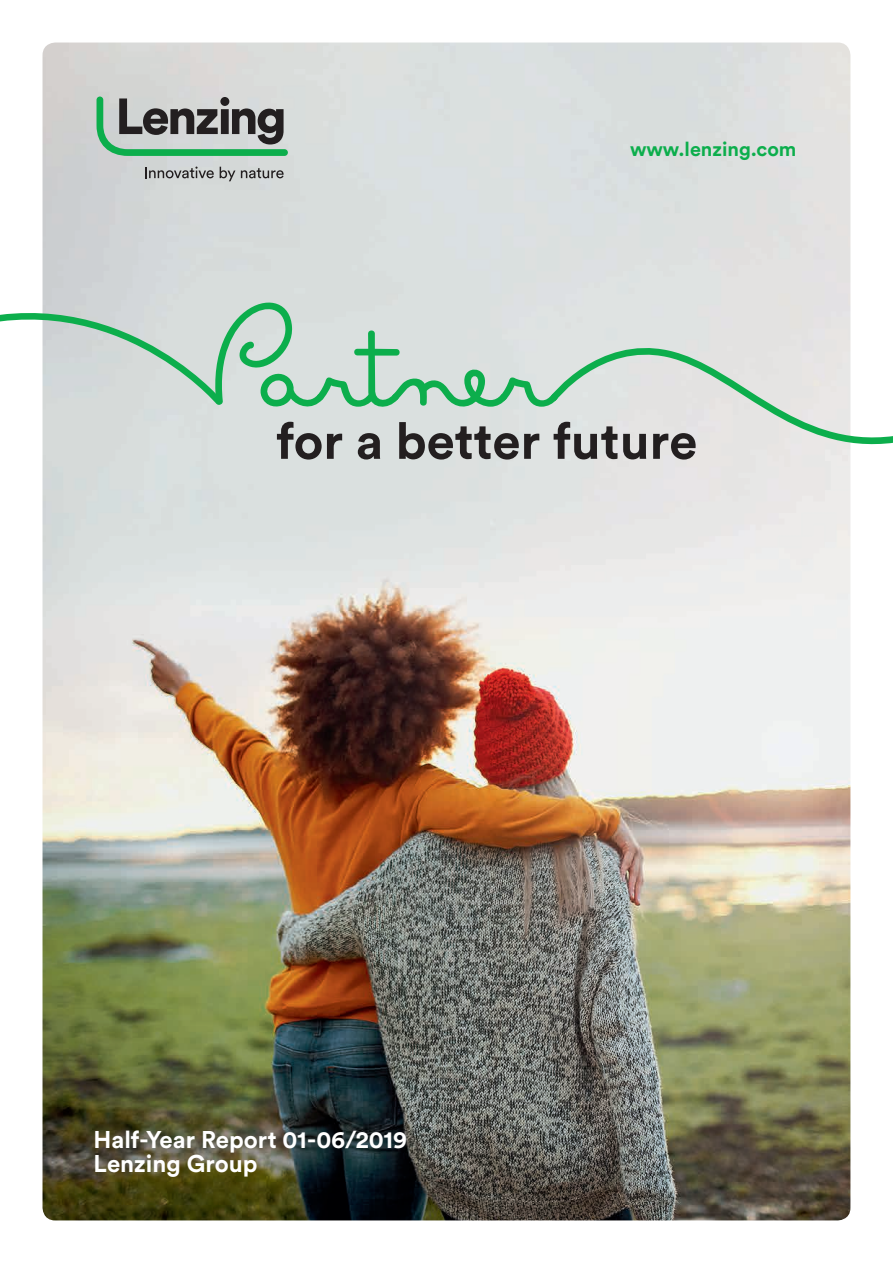
<style>
.page{position:relative;width:893px;height:1263px;background:#fff}
.page>*{position:absolute;margin:0;border:0;box-sizing:border-box;transform-origin:0 0}
.t1{font:141.6px "Masana Script 1 Propia";color:#0cae4c}
.t2{font:700 50.7px "Circular Pro";color:#231f20}
.t3{font:700 24px/24px "Circular Pro";color:#fff}
.t4{font:700 19.8px "Circular Pro";color:#0cae4c}
</style>
<div class="page">
<img style="left:43px;top:43px;width:807px;height:1177px">
<svg style="left:145px;top:167px;width:69px;height:11px"></svg>
<svg style="left:220px;top:167px;width:15px;height:14px"></svg>
<svg style="left:241px;top:168px;width:43px;height:10px"></svg>
<svg style="left:97px;top:97px;width:191px;height:59px"></svg>
<svg style="left:0;top:271px;width:225px;height:137px"></svg>
<svg style="left:547px;top:339px;width:346px;height:114px"></svg>
<p class="t4" style="left:630px;top:135px;width:168px">www.lenzing.com</p>
<h1 class="t1" style="left:215px;top:274px;width:338px">Partner</h1>
<h2 class="t2" style="left:276px;top:406px;width:423px">for a better future</h2>
<p class="t3" style="left:94px;top:1127px;width:315px">Half-Year Report 01-06/2019<br>Lenzing Group</p>
</div>
